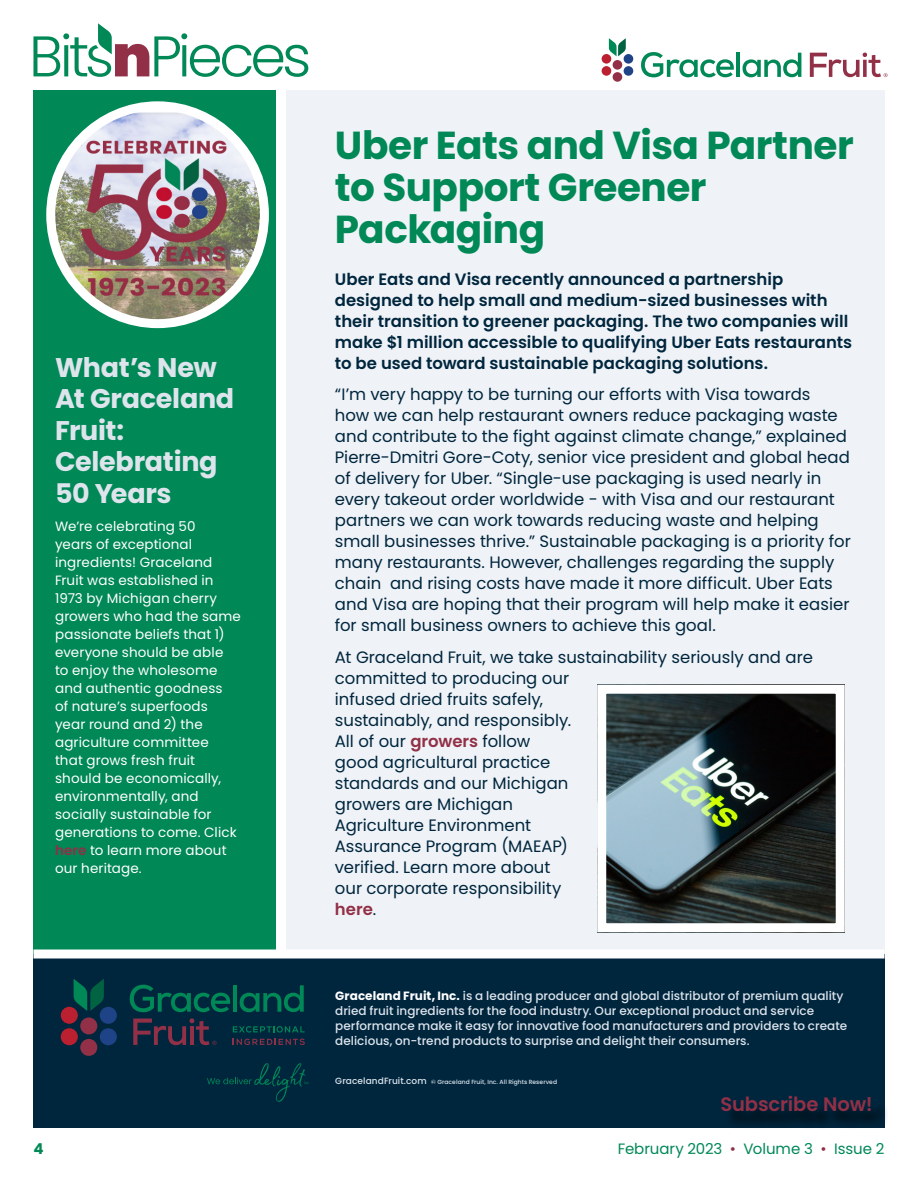
<style>
.page{position:relative;width:918px;height:1188px;background:#fff}
.page>*{position:absolute;margin:0;border:0;box-sizing:border-box;transform-origin:0 0}
.t1{font:700 39px/42px "Poppins";letter-spacing:-.015em;color:#008856}
.t2{font:700 27px/31.5px "Poppins";letter-spacing:-.01em;color:#dde4ec}
.t3{font:600 19.5px "Poppins";letter-spacing:-.005em;color:#913047}
.t4{font:16.5px/21px "Poppins";color:#00263e}
.t5{font:600 16.5px/21px "Poppins";color:#00263e}
.t6{font:15px "Poppins";letter-spacing:-.005em;color:#008856}
.t7{font:700 15px "Poppins";color:#008856}
.t8{font:13.5px/18px "Poppins";letter-spacing:.01em;color:#fff}
.t9{font:500 12px/15px "Poppins";color:#dde4ec}
.t10{font:500 6px "Poppins";letter-spacing:.01em;color:#dde4ec}
.s1{font-weight:600;color:#913047}
.s2{font-weight:700;color:#fff}
.s3{font-size:9px}
.s4{color:#913047}
</style>
<div class="page">
<svg style="left:33px;top:23px;width:275px;height:54px"></svg>
<svg style="left:609px;top:38px;width:17px;height:18px"></svg>
<div style="left:624px;top:54px;width:9px;height:10px;background:#1f4387;border-radius:50%"></div>
<div style="left:624px;top:66px;width:9px;height:10px;background:#1f4387;border-radius:50%"></div>
<div style="left:613px;top:60px;width:9px;height:10px;background:#913047;border-radius:50%"></div>
<div style="left:613px;top:72px;width:9px;height:10px;background:#913047;border-radius:50%"></div>
<div style="left:602px;top:54px;width:9px;height:10px;background:#bb2031;border-radius:50%"></div>
<div style="left:602px;top:66px;width:9px;height:10px;background:#bb2031;border-radius:50%"></div>
<svg style="left:641px;top:52px;width:93px;height:25px"></svg>
<hr style="left:736px;top:53px;width:4px;height:24px;background:#008856">
<svg style="left:743px;top:53px;width:58px;height:24px"></svg>
<svg style="left:810px;top:52px;width:78px;height:25px"></svg>
<div style="left:286px;top:90px;width:599px;height:1037px;background:#eff2f6"></div>
<div style="left:33px;top:90px;width:243px;height:1037px;background:#008856"></div>
<div style="left:33px;top:954px;width:852px;height:173px;background:#00263e"></div>
<div style="left:33px;top:950px;width:852px;height:8px;background:#fff"></div>
<svg style="left:207px;top:1063px;width:101px;height:39px"></svg>
<svg style="left:74px;top:979px;width:30px;height:32px"></svg>
<div style="left:100px;top:1007px;width:17px;height:17px;background:#1f4387;border-radius:50%"></div>
<div style="left:100px;top:1028px;width:17px;height:17px;background:#1f4387;border-radius:50%"></div>
<div style="left:80px;top:1017px;width:17px;height:17px;background:#913047;border-radius:50%"></div>
<div style="left:80px;top:1039px;width:17px;height:17px;background:#913047;border-radius:50%"></div>
<div style="left:61px;top:1007px;width:17px;height:17px;background:#bb2031;border-radius:50%"></div>
<div style="left:61px;top:1028px;width:17px;height:17px;background:#bb2031;border-radius:50%"></div>
<svg style="left:233px;top:1026px;width:72px;height:7px"></svg>
<svg style="left:233px;top:1039px;width:72px;height:6px"></svg>
<svg style="left:133px;top:1018px;width:84px;height:27px"></svg>
<hr style="left:233px;top:985px;width:4px;height:27px;background:#008856">
<svg style="left:240px;top:985px;width:64px;height:27px"></svg>
<svg style="left:130px;top:985px;width:100px;height:27px"></svg>
<div style="left:724px;top:1099px;width:165px;height:31px;background:#000;opacity:.75"></div>
<img style="left:51px;top:108px;width:213px;height:216px">
<div style="left:46px;top:101px;width:223px;height:227px;border:9px solid #fff;border-radius:50%"></div>
<img style="left:607px;top:695px;width:228px;height:227px">
<div style="left:597px;top:685px;width:248px;height:247px;border:9px solid #fff"></div>
<h2 class="t2" style="left:55px;top:352px;width:181px">What’s New<br>At Graceland<br>Fruit:<br>Celebrating<br>50 Years</h2>
<p class="t8" style="left:55px;top:518px;width:187px">We’re celebrating 50<br>years of exceptional ingredients! Graceland<br>Fruit was established in<br>1973 by Michigan cherry growers who had the same passionate beliefs that 1) everyone should be able<br>to enjoy the wholesome and authentic goodness<br>of nature’s superfoods year round and 2) the agriculture committee<br>that grows fresh fruit should be economically, environmentally, and socially sustainable for generations to come. Click <span class="s1">here</span> to learn more about our heritage.</p>
<h1 class="t1" style="left:335px;top:124px;width:520px">Uber Eats and Visa Partner to Support Greener<br>Packaging</h1>
<p class="t5" style="left:335px;top:268px;width:519px">Uber Eats and Visa recently announced a partnership designed to help small and medium-sized businesses with their transition to greener packaging. The two companies will make $1 million accessible to qualifying Uber Eats restaurants to be used toward sustainable packaging solutions.</p>
<p class="t4" style="left:335px;top:384px;width:517px">“I’m very happy to be turning our efforts with Visa towards<br>how we can help restaurant owners reduce packaging waste and contribute to the fight against climate change,” explained Pierre-Dmitri Gore-Coty, senior vice president and global head of delivery for Uber. “Single-use packaging is used nearly in every takeout order worldwide - with Visa and our restaurant partners we can work towards reducing waste and helping small businesses thrive.” Sustainable packaging is a priority for many restaurants. However, challenges regarding the supply chain and rising costs have made it more difficult. Uber Eats and Visa are hoping that their program will help make it easier for small business owners to achieve this goal.</p>
<p class="t4" style="left:335px;top:647px;width:480px">At Graceland Fruit, we take sustainability seriously and are committed to producing our<br>infused dried fruits safely,<br>sustainably, and responsibly.<br>All of our <span class="s1">growers</span> follow<br>good agricultural practice<br>standards and our Michigan<br>growers are Michigan<br>Agriculture Environment<br>Assurance Program (MAEAP)<br>verified. Learn more about<br>our corporate responsibility<br><span class="s1">here</span>.</p>
<p class="t9" style="left:335px;top:989px;width:513px"><span class="s2">Graceland Fruit, Inc.</span> is a leading producer and global distributor of premium quality dried fruit ingredients for the food industry. Our exceptional product and service performance make it easy for innovative food manufacturers and providers to create delicious, on-trend products to surprise and delight their consumers.</p>
<p class="t10" style="left:335px;top:1079px;width:223px"><span class="s3">GracelandFruit.com</span> © Graceland Fruit, Inc. All Rights Reserved</p>
<p class="t3" style="left:720px;top:1093px;width:154px">Subscribe Now!</p>
<p class="t7" style="left:33px;top:1140px;width:12px">4</p>
<p class="t6" style="left:618px;top:1140px;width:268px">February 2023 <span class="s4">•</span> Volume 3 <span class="s4">•</span> Issue 2</p>
</div>
